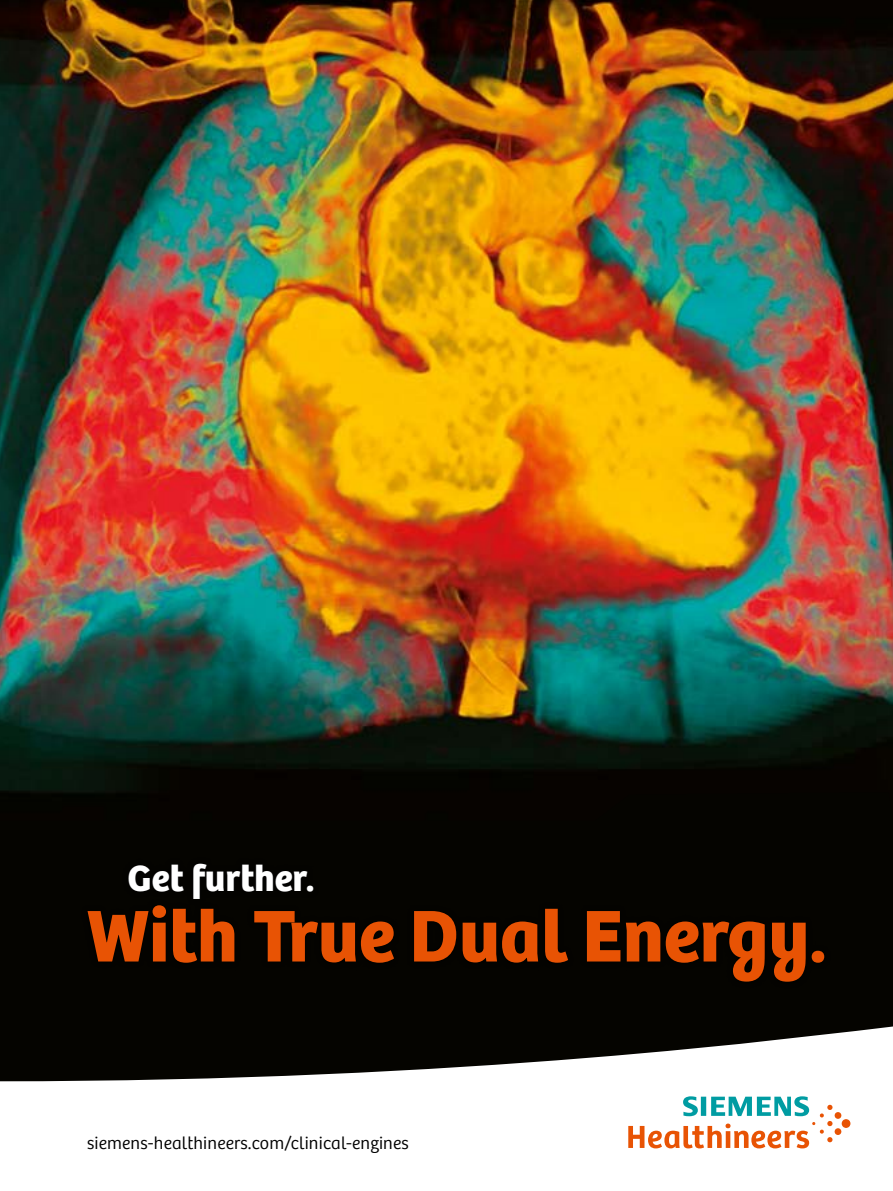
<style>
.page{position:relative;width:893px;height:1191px;background:#050400}
.page>*{position:absolute;margin:0;border:0;box-sizing:border-box;transform-origin:0 0}
.t1{font:75.9px "Bree SH Headline Regular";color:#e85304}
.t2{font:37.95px "Bree SH Headline Regular";color:#fff}
.t3{font:18px "Bree SH Text Light";letter-spacing:.01em;color:#000}
</style>
<div class="page">
<svg style="left:0;top:1026px;width:893px;height:165px;fill:#fff"></svg>
<svg style="left:628px;top:1096px;width:222px;height:52px"></svg>
<img style="left:0;top:0;width:893px;height:792px">
<div style="left:81px;top:856px;width:750px;height:132px;background:#000"></div>
<h2 class="t2" style="left:128px;top:855px;width:188px">Get further.</h2>
<h1 class="t1" style="left:87px;top:890px;width:741px">With True Dual Energy.</h1>
<p class="t3" style="left:87px;top:1132px;width:323px">siemens-healthineers.com/clinical-engines</p>
</div>
